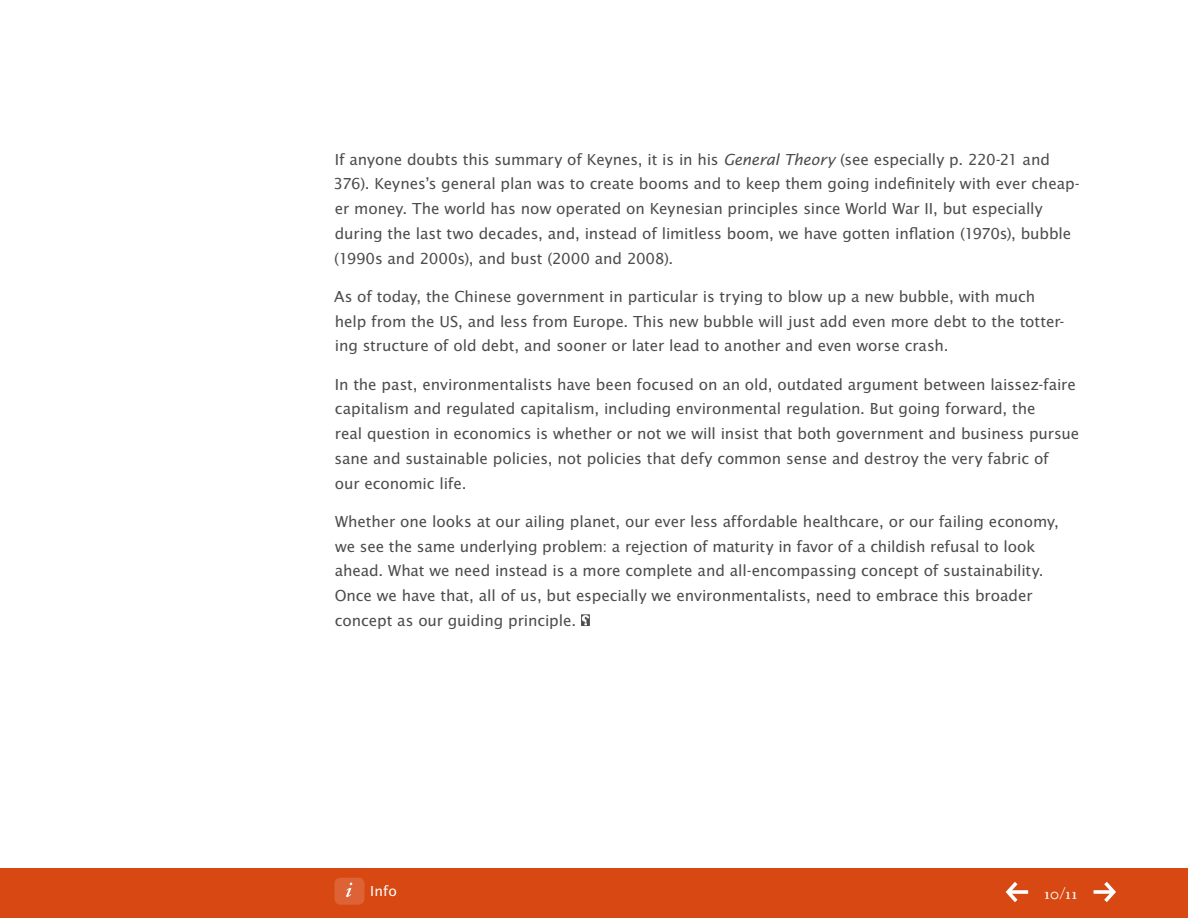
<style>
.page{position:relative;width:1188px;height:918px;background:#fff}
.page>*{position:absolute;margin:0;border:0;box-sizing:border-box;transform-origin:0 0}
.t1{font:18px "Filosofia OT";color:#fff}
.t2{font:16.5px/24.8px "Lucida Sans EFOP";letter-spacing:-.005em;color:#4b4c4d}
.t3{font:15px "Lucida Sans EFOP";color:#fff}
.s1{font-style:italic}
</style>
<div class="page">
<div style="left:0;top:869px;width:1188px;height:49px;background:#d74812"></div>
<div style="left:334px;top:878px;width:30px;height:27px;background:#dd6336;border-radius:6px"></div>
<svg style="left:346px;top:883px;width:6px;height:14px"></svg>
<svg style="left:1006px;top:882px;width:22px;height:20px"></svg>
<svg style="left:1094px;top:882px;width:22px;height:20px"></svg>
<svg style="left:581px;top:614px;width:9px;height:12px"></svg>
<p class="t2" style="left:333px;top:148px;width:748px">If anyone doubts this summary of Keynes, it is in his <span class="s1">General Theory</span> (see especially p. 220-21 and 376). Keynes’s general plan was to create booms and to keep them going indefinitely with ever cheap&shy;er money. The world has now operated on Keynesian principles since World War II, but especially during the last two decades, and, instead of limitless boom, we have gotten inflation (1970s), bubble (1990s and 2000s), and bust (2000 and 2008).</p>
<p class="t2" style="left:334px;top:285px;width:732px">As of today, the Chinese government in particular is trying to blow up a new bubble, with much help from the US, and less from Europe. This new bubble will just add even more debt to the totter&shy;ing structure of old debt, and sooner or later lead to another and even worse crash.</p>
<p class="t2" style="left:335px;top:373px;width:746px">In the past, environmentalists have been focused on an old, outdated argument between laissez-faire capitalism and regulated capitalism, including environmental regulation. But going forward, the<br>real question in economics is whether or not we will insist that both government and business pursue sane and sustainable policies, not policies that defy common sense and destroy the very fabric of<br>our economic life.</p>
<p class="t2" style="left:335px;top:510px;width:726px">Whether one looks at our ailing planet, our ever less affordable healthcare, or our failing economy, we see the same underlying problem: a rejection of maturity in favor of a childish refusal to look ahead. What we need instead is a more complete and all-encompassing concept of sustainability.<br>Once we have that, all of us, but especially we environmentalists, need to embrace this broader concept as our guiding principle.</p>
<p class="t3" style="left:370px;top:883px;width:28px">Info</p>
<p class="t1" style="left:1044px;top:884px;width:36px">10/11</p>
</div>
